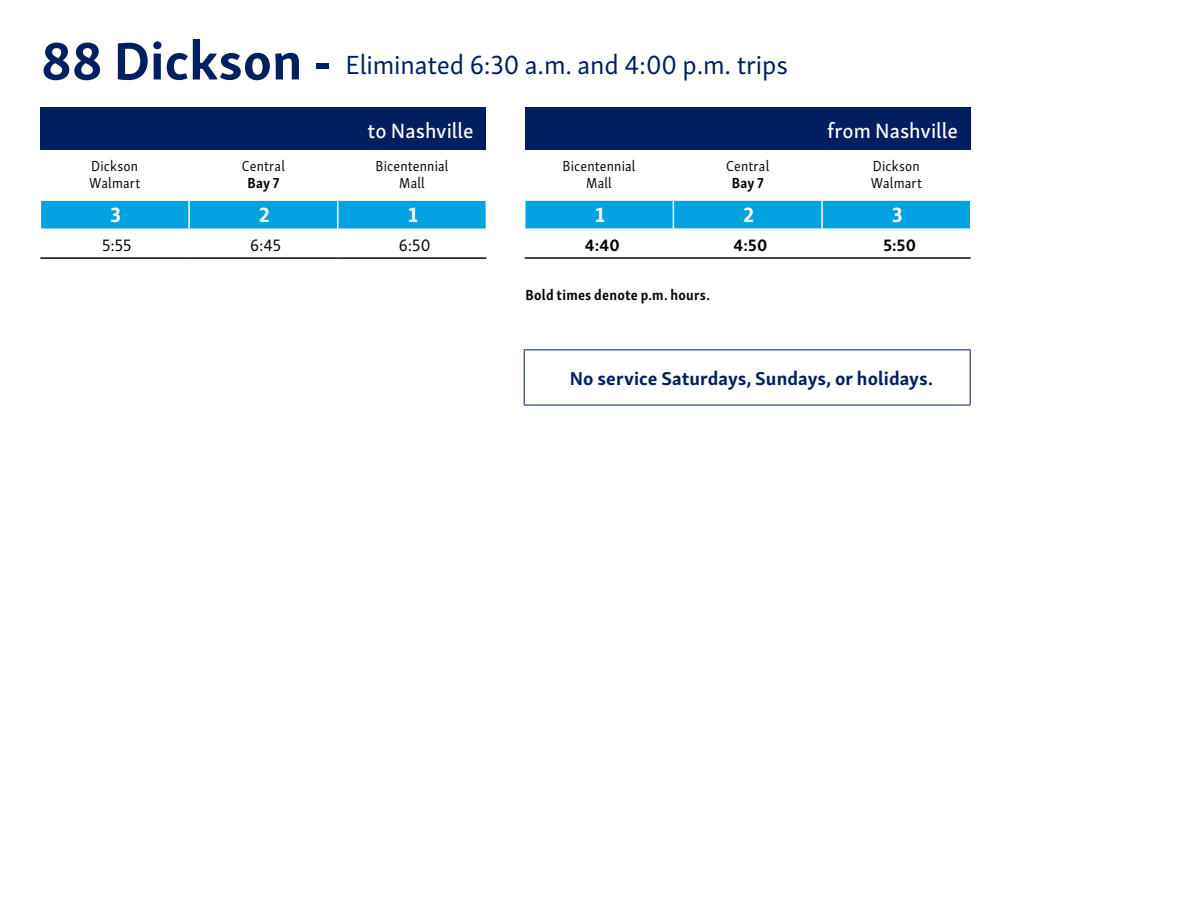
<style>
.page{position:relative;width:1188px;height:918px;background:#fff}
.page>*{position:absolute;margin:0;border:0;box-sizing:border-box;transform-origin:0 0}
.t1{font:700 54px "Skolar Sans Latn";color:#001f61}
.t2{font:27px "Skolar Sans Latn";letter-spacing:-.005em;color:#001f61}
.t3{font:21.3px "Skolar Sans Latn Me";color:#fff}
.t4{font:700 21.3px "Skolar Sans Latn";color:#fff}
.t5{font:700 19.05px "Skolar Sans Latn";letter-spacing:.005em;color:#001f61}
.t6{font:16.95px "Skolar Sans Latn";color:#050504}
.t7{font:700 16.95px "Skolar Sans Latn";color:#050504}
.t8{font:14.85px/17px "Skolar Sans Latn Cn";letter-spacing:.015em;color:#050504}
.t9{font:700 14.85px "Skolar Sans Latn Cn";letter-spacing:.02em;color:#050504}
</style>
<div class="page">
<hr style="left:524px;top:349px;width:447px;height:1px;background:#001f61">
<hr style="left:524px;top:350px;width:1px;height:55px;background:#001f61">
<hr style="left:970px;top:350px;width:1px;height:55px;background:#001f61">
<hr style="left:524px;top:405px;width:447px;height:1px;background:#001f61">
<div style="left:40px;top:107px;width:446px;height:43px;background:#001f61"></div>
<div style="left:40px;top:201px;width:447px;height:28px;background:#00a2df"></div>
<hr style="left:40px;top:257px;width:149px;height:2px;background:#050504">
<hr style="left:189px;top:257px;width:149px;height:2px;background:#050504">
<hr style="left:338px;top:257px;width:148px;height:2px;background:#050504">
<div style="left:525px;top:107px;width:446px;height:43px;background:#001f61"></div>
<div style="left:525px;top:201px;width:445px;height:27px;background:#00a2df"></div>
<hr style="left:525px;top:257px;width:445px;height:2px;background:#050504">
<h1 class="t1" style="left:41px;top:17px;width:293px">88 Dickson -</h1>
<p class="t8" style="left:89px;top:157px;width:53px">Dickson<br>Walmart</p>
<p class="t8" style="left:242px;top:157px;width:45px">Central</p>
<p class="t9" style="left:247px;top:171px;width:33px">Bay 7</p>
<h2 class="t2" style="left:346px;top:44px;width:444px">Eliminated 6:30 a.m. and 4:00 p.m. trips</h2>
<h3 class="t3" style="left:368px;top:115px;width:108px">to Nashville</h3>
<p class="t8" style="left:376px;top:157px;width:74px;text-align:center">Bicentennial<br>Mall</p>
<p class="t8" style="left:563px;top:156px;width:74px;text-align:center">Bicentennial<br>Mall</p>
<p class="t8" style="left:726px;top:156px;width:45px">Central</p>
<p class="t9" style="left:732px;top:171px;width:33px">Bay 7</p>
<h3 class="t3" style="left:827px;top:114px;width:132px">from Nashville</h3>
<p class="t8" style="left:871px;top:156px;width:53px">Dickson<br>Walmart</p>
<h3 class="t4" style="left:110px;top:197px;width:12px">3</h3>
<h3 class="t4" style="left:259px;top:197px;width:12px">2</h3>
<h3 class="t4" style="left:408px;top:197px;width:11px">1</h3>
<p class="t6" style="left:102px;top:232px;width:31px">5:55</p>
<p class="t6" style="left:250px;top:232px;width:33px">6:45</p>
<p class="t6" style="left:399px;top:232px;width:33px">6:50</p>
<h3 class="t4" style="left:595px;top:197px;width:11px">1</h3>
<h3 class="t4" style="left:743px;top:197px;width:12px">2</h3>
<h3 class="t4" style="left:892px;top:197px;width:12px">3</h3>
<p class="t7" style="left:585px;top:232px;width:36px">4:40</p>
<p class="t7" style="left:734px;top:232px;width:35px">4:50</p>
<p class="t7" style="left:883px;top:232px;width:34px">5:50</p>
<p class="t9" style="left:525px;top:283px;width:186px">Bold times denote p.m. hours.</p>
<p class="t5" style="left:570px;top:363px;width:365px">No service Saturdays, Sundays, or holidays.</p>
</div>
